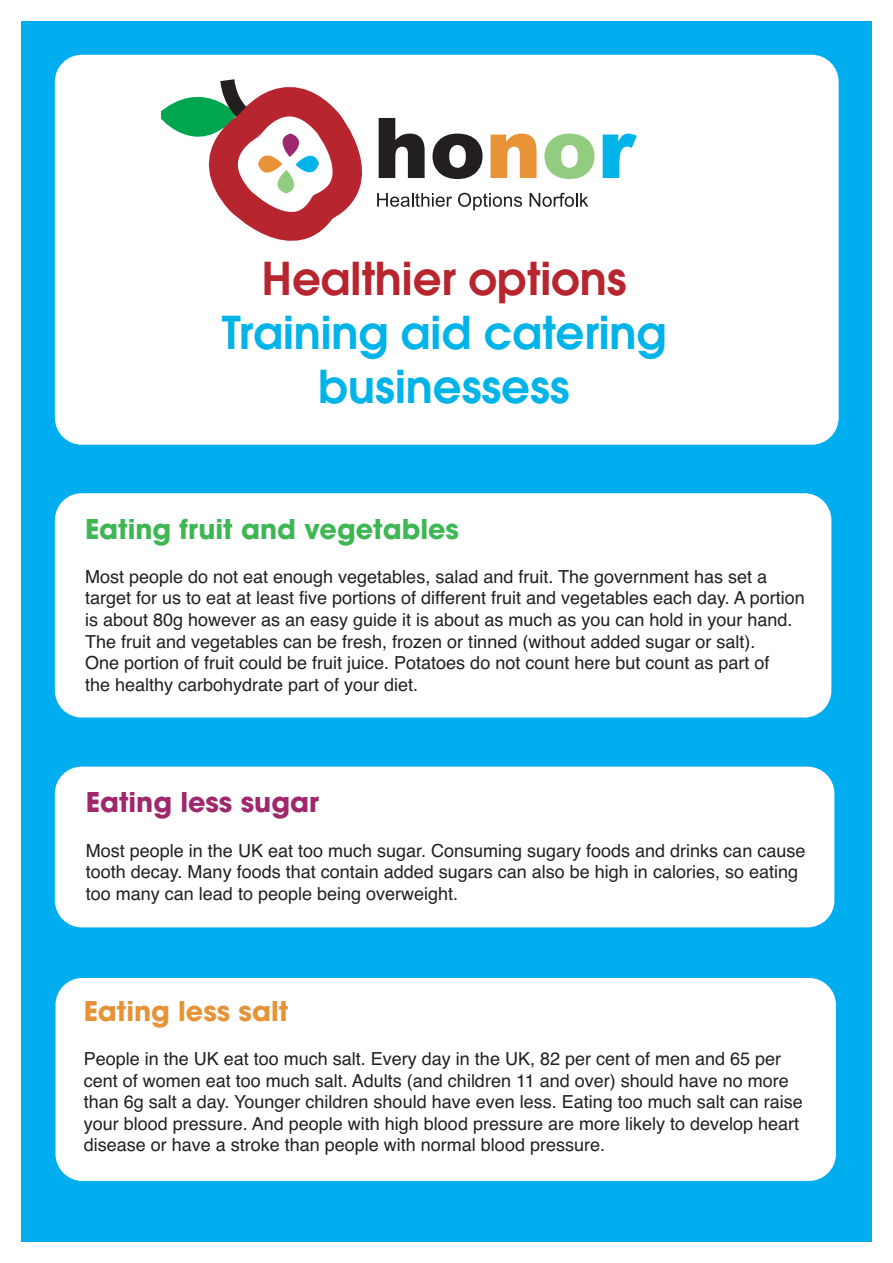
<style>
.page{position:relative;width:893px;height:1263px;background:#fff}
.page>*{position:absolute;margin:0;border:0;box-sizing:border-box;transform-origin:0 0}
.t1{font:600 45px/54px "Avant Garde";color:#00b3e8;text-align:center}
.t2{font:600 45px "Avant Garde";color:#b7262f}
.t3{font:700 27px "Avant Garde";color:#3eb653}
.t4{font:700 27px "Avant Garde";color:#9f286d}
.t5{font:700 27px "Avant Garde";color:#e69338}
.t6{font:18px/21.6px "Helvetica";color:#231f20}
</style>
<div class="page">
<div style="left:21px;top:21px;width:851px;height:1221px;background:#00aeef"></div>
<div style="left:55px;top:55px;width:783px;height:390px;background:#fff;border-radius:27px"></div>
<svg style="left:603px;top:134px;width:34px;height:44px"></svg>
<svg style="left:162px;top:79px;width:432px;height:162px"></svg>
<div style="left:55px;top:493px;width:776px;height:225px;background:#fff;border-radius:27px"></div>
<div style="left:56px;top:978px;width:780px;height:203px;background:#fff;border-radius:27px"></div>
<div style="left:55px;top:767px;width:779px;height:160px;background:#fff;border-radius:27px"></div>
<h1 class="t2" style="left:262px;top:262px;width:367px">Healthier options</h1>
<h1 class="t1" style="left:222px;top:310px;width:446px">Training aid catering businessess</h1>
<h2 class="t3" style="left:85px;top:519px;width:375px">Eating fruit and vegetables</h2>
<p class="t6" style="left:85px;top:567px;width:721px">Most people do not eat enough vegetables, salad and fruit. The government has set a target for us to eat at least five portions of different fruit and vegetables each day. A portion is about 80g however as an easy guide it is about as much as you can hold in your hand.<br>The fruit and vegetables can be fresh, frozen or tinned (without added sugar or salt).<br>One portion of fruit could be fruit juice. Potatoes do not count here but count as part of<br>the healthy carbohydrate part of your diet.</p>
<h2 class="t4" style="left:86px;top:792px;width:234px">Eating less sugar</h2>
<p class="t6" style="left:86px;top:841px;width:721px">Most people in the UK eat too much sugar. Consuming sugary foods and drinks can cause tooth decay. Many foods that contain added sugars can also be high in calories, so eating too many can lead to people being overweight.</p>
<h2 class="t5" style="left:84px;top:1001px;width:206px">Eating less salt</h2>
<p class="t6" style="left:84px;top:1050px;width:721px">People in the UK eat too much salt. Every day in the UK, 82 per cent of men and 65 per cent of women eat too much salt. Adults (and children 11 and over) should have no more than 6g salt a day. Younger children should have even less. Eating too much salt can raise your blood pressure. And people with high blood pressure are more likely to develop heart disease or have a stroke than people with normal blood pressure.</p>
</div>
